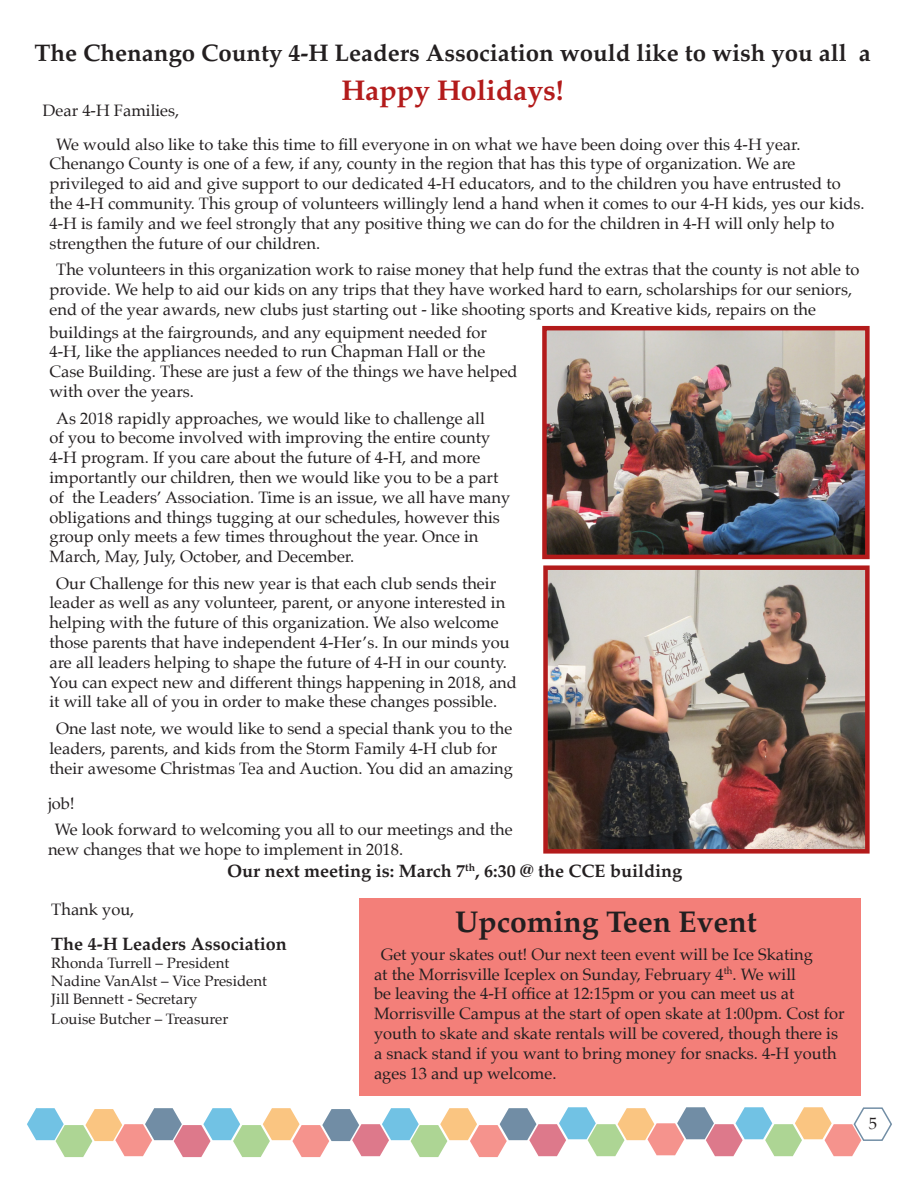
<style>
.page{position:relative;width:918px;height:1188px;background:#fff}
.page>*{position:absolute;margin:0;border:0;box-sizing:border-box;transform-origin:0 0}
.t1{font:700 30px "Palatino";color:#231f20}
.t2{font:700 28.5px "Palatino";color:#b31b1b}
.t3{font:700 24px "Palatino";color:#231f20}
.t4{font:700 18px "Palatino";color:#231f20}
.t5{font:16.5px/19.8px "Palatino";color:#231f20}
.t6{font:15px "Palatino";color:#231f20}
</style>
<div class="page">
<svg style="left:27px;top:1107px;width:865px;height:50px"></svg>
<img style="left:548px;top:570px;width:317px;height:279px">
<div style="left:543px;top:565px;width:327px;height:289px;border:4px solid #b31b1b"></div>
<img style="left:547px;top:331px;width:318px;height:223px">
<div style="left:542px;top:326px;width:328px;height:233px;border:4px solid #b31b1b"></div>
<div style="left:359px;top:899px;width:502px;height:197px;background:#f37f79"></div>
<p class="t3" style="left:34px;top:32px;width:838px">The Chenango County 4-H Leaders Association would like to wish you all a</p>
<p class="t2" style="left:341px;top:66px;width:224px">Happy Holidays!</p>
<p class="t5" style="left:43px;top:101px;width:138px">Dear 4-H Families,</p>
<p class="t5" style="left:50px;top:134px;width:817px;text-indent:7px">We would also like to take this time to fill everyone in on what we have been doing over this 4-H year.<br>Chenango County is one of a few, if any, county in the region that has this type of organization. We are privileged to aid and give support to our dedicated 4-H educators, and to the children you have entrusted to the 4-H community. This group of volunteers willingly lend a hand when it comes to our 4-H kids, yes our kids.<br>4-H is family and we feel strongly that any positive thing we can do for the children in 4-H will only help to strengthen the future of our children.</p>
<p class="t5" style="left:50px;top:260px;width:811px;text-indent:7px">The volunteers in this organization work to raise money that help fund the extras that the county is not able to provide. We help to aid our kids on any trips that they have worked hard to earn, scholarships for our seniors, end of the year awards, new clubs just starting out - like shooting sports and Kreative kids, repairs on the</p>
<p class="t5" style="left:50px;top:322px;width:470px">buildings at the fairgrounds, and any equipment needed for 4-H, like the appliances needed to run Chapman Hall or the Case Building. These are just a few of the things we have helped with over the years.</p>
<p class="t5" style="left:50px;top:408px;width:462px;text-indent:7px">As 2018 rapidly approaches, we would like to challenge all<br>of you to become involved with improving the entire county 4-H program. If you care about the future of 4-H, and more importantly our children, then we would like you to be a part of the Leaders’ Association. Time is an issue, we all have many obligations and things tugging at our schedules, however this group only meets a few times throughout the year. Once in March, May, July, October, and December.</p>
<p class="t5" style="left:50px;top:573px;width:469px;text-indent:7px">Our Challenge for this new year is that each club sends their leader as well as any volunteer, parent, or anyone interested in helping with the future of this organization. We also welcome those parents that have independent 4-Her’s. In our minds you are all leaders helping to shape the future of 4-H in our county.<br>You can expect new and different things happening in 2018, and it will take all of you in order to make these changes possible.</p>
<p class="t5" style="left:50px;top:718px;width:465px;text-indent:7px">One last note, we would like to send a special thank you to the leaders, parents, and kids from the Storm Family 4-H club for their awesome Christmas Tea and Auction. You did an amazing</p>
<p class="t5" style="left:48px;top:793px;width:28px">job!</p>
<p class="t5" style="left:48px;top:820px;width:466px;text-indent:7px">We look forward to welcoming you all to our meetings and the new changes that we hope to implement in 2018.</p>
<p class="t4" style="left:227px;top:855px;width:456px">Our next meeting is: March 7<sup>th</sup>, 6:30 @ the CCE building</p>
<p class="t5" style="left:51px;top:899px;width:85px">Thank you,</p>
<p class="t4" style="left:51px;top:928px;width:237px">The 4-H Leaders Association</p>
<p class="t6" style="left:51px;top:950px;width:180px">Rhonda Turrell – President</p>
<p class="t6" style="left:51px;top:968px;width:217px">Nadine VanAlst – Vice President</p>
<p class="t6" style="left:51px;top:986px;width:148px">Jill Bennett - Secretary</p>
<p class="t6" style="left:51px;top:1006px;width:179px">Louise Butcher – Treasurer</p>
<p class="t1" style="left:455px;top:896px;width:303px">Upcoming Teen Event</p>
<p class="t5" style="left:374px;top:944px;width:472px;text-indent:7px">Get your skates out! Our next teen event will be Ice Skating<br>at the Morrisville Iceplex on Sunday, February 4<sup>th</sup>. We will<br>be leaving the 4-H office at 12:15pm or you can meet us at Morrisville Campus at the start of open skate at 1:00pm. Cost for youth to skate and skate rentals will be covered, though there is a snack stand if you want to bring money for snacks. 4-H youth ages 13 and up welcome.</p>
<p class="t5" style="left:869px;top:1113px;width:10px">5</p>
</div>
